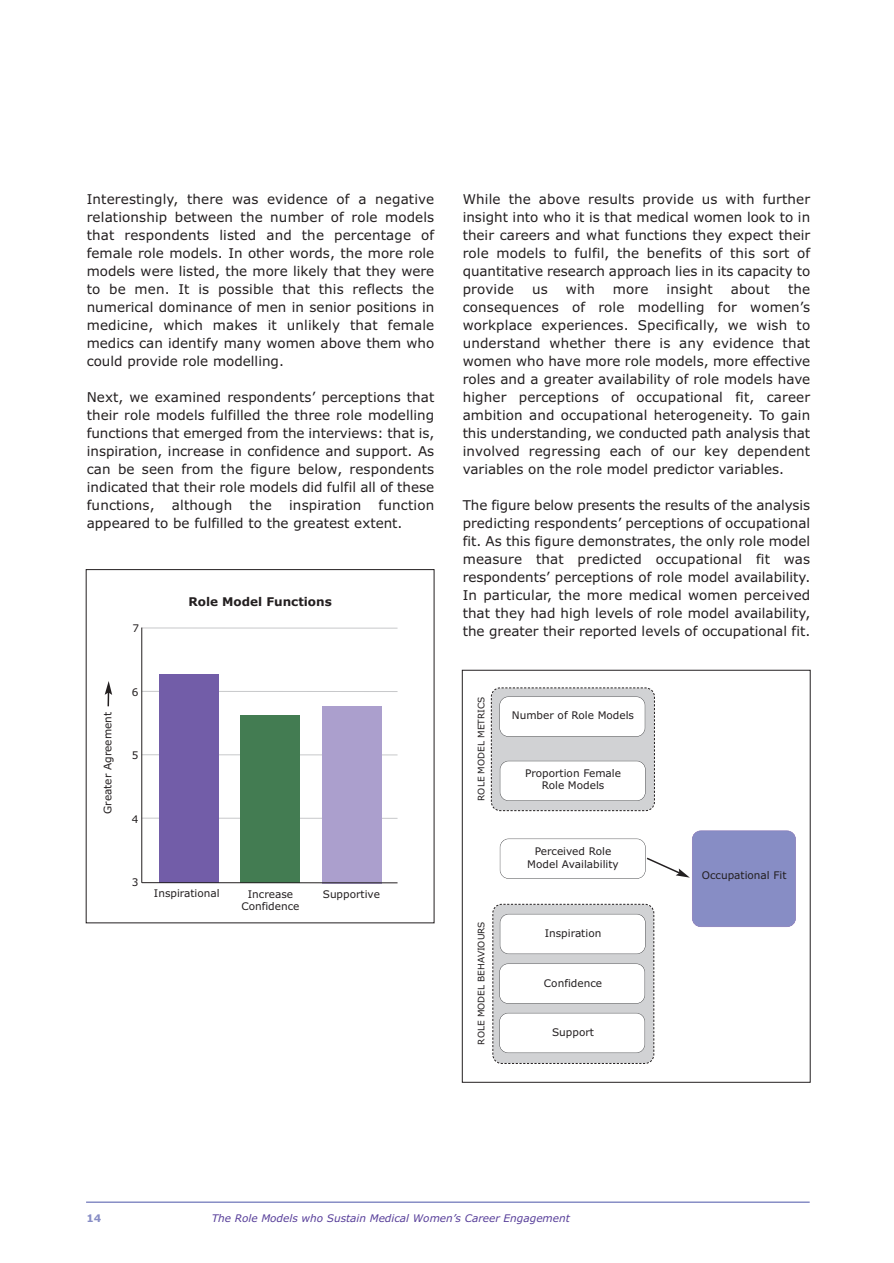
<style>
.page{position:relative;width:894px;height:1263px;background:#fff}
.page>*{position:absolute;margin:0;border:0;box-sizing:border-box;transform-origin:0 0}
.t1{font:13.5px/18px "Verdana";color:#231f20;text-align:justify}
.t2{font:700 12px "Verdana";color:#231f20}
.t3{font:10.5px/12.6px "Verdana";color:#231f20;text-align:center}
.t4{font:italic 10.5px "Verdana";color:#573e99}
.t5{font:700 10.5px "Verdana";color:#878dc5}
.t6{font:9px "Verdana";color:#231f20}
</style>
<div class="page">
<div style="left:692px;top:831px;width:103px;height:95px;background:#878dc5;border-radius:9px"></div>
<div style="left:691px;top:830px;width:104px;height:97px;border:1px solid #725da8;border-radius:9px"></div>
<svg style="left:492px;top:903px;width:162px;height:161px;background:#cbcbcd"></svg>
<svg style="left:490px;top:687px;width:165px;height:124px;background:#cbccce"></svg>
<hr style="left:86px;top:1201px;width:723px;height:2px;background:#878dc5">
<hr style="left:142px;top:817px;width:255px;height:1px;background:#c7c8ca">
<hr style="left:142px;top:754px;width:255px;height:1px;background:#c7c8ca">
<hr style="left:142px;top:691px;width:255px;height:1px;background:#c7c8ca">
<hr style="left:142px;top:627px;width:255px;height:1px;background:#c7c8ca">
<hr style="left:141px;top:627px;width:1px;height:255px;background:#231f20">
<div style="left:159px;top:674px;width:60px;height:208px;background:#725da8"></div>
<div style="left:240px;top:715px;width:60px;height:167px;background:#437c52"></div>
<div style="left:322px;top:706px;width:59px;height:177px;background:#ab9fcd"></div>
<hr style="left:142px;top:882px;width:255px;height:1px;background:#231f20">
<svg style="left:105px;top:681px;width:7px;height:26px"></svg>
<div style="left:462px;top:670px;width:348px;height:412px;border:1px solid #231f20"></div>
<div style="left:499px;top:697px;width:145px;height:39px;background:#fff;border-radius:9px"></div>
<div style="left:499px;top:696px;width:146px;height:40px;border:1px solid #57585a;border-radius:9px"></div>
<div style="left:500px;top:761px;width:145px;height:39px;background:#fff;border-radius:9px"></div>
<div style="left:499px;top:760px;width:146px;height:41px;border:1px solid #57585a;border-radius:9px"></div>
<div style="left:499px;top:838px;width:146px;height:41px;border:1px solid #57585a;border-radius:9px"></div>
<div style="left:500px;top:914px;width:145px;height:39px;background:#fff;border-radius:9px"></div>
<div style="left:499px;top:914px;width:146px;height:40px;border:1px solid #57585a;border-radius:9px"></div>
<div style="left:499px;top:964px;width:145px;height:39px;background:#fff;border-radius:9px"></div>
<div style="left:499px;top:963px;width:146px;height:40px;border:1px solid #57585a;border-radius:9px"></div>
<div style="left:499px;top:1013px;width:145px;height:39px;background:#fff;border-radius:9px"></div>
<div style="left:499px;top:1012px;width:146px;height:41px;border:1px solid #57585a;border-radius:9px"></div>
<svg style="left:645px;top:856px;width:44px;height:21px"></svg>
<p class="t1" style="left:87px;top:191px;width:349px">Interestingly, there was evidence of a negative relationship between the number of role models that respondents listed and the percentage of female role models. In other words, the more role models were listed, the more likely that they were to be men. It is possible that this reflects the numerical dominance of men in senior positions in medicine, which makes it unlikely that female medics can identify many women above them who could provide role modelling.</p>
<p class="t1" style="left:87px;top:389px;width:349px">Next, we examined respondents’ perceptions that their role models fulfilled the three role modelling functions that emerged from the interviews: that is, inspiration, increase in confidence and support. As can be seen from the figure below, respondents indicated that their role models did fulfil all of these functions,</p>
<p class="t1" style="left:87px;top:497px;width:349px;text-indent:292px">function appeared to be fulfilled to the greatest extent.</p>
<p class="t1" style="left:172px;top:497px;width:62px">although</p>
<p class="t1" style="left:249px;top:497px;width:24px">the</p>
<p class="t1" style="left:289px;top:497px;width:74px">inspiration</p>
<p class="t3" style="left:132px;top:623px;width:8px">7</p>
<p class="t2" style="left:188px;top:596px;width:145px">Role Model Functions</p>
<p class="t3" style="left:102px;top:814px;width:103px;rotate:-90deg">Greater Agreement</p>
<p class="t3" style="left:132px;top:686px;width:8px">6</p>
<p class="t3" style="left:132px;top:750px;width:8px">5</p>
<p class="t3" style="left:132px;top:813px;width:8px">4</p>
<p class="t3" style="left:132px;top:876px;width:8px">3</p>
<p class="t3" style="left:154px;top:888px;width:67px">Inspirational</p>
<p class="t3" style="left:241px;top:888px;width:60px">Increase<br>Confidence</p>
<p class="t3" style="left:323px;top:888px;width:59px">Supportive</p>
<p class="t1" style="left:462px;top:191px;width:349px">While the above results provide us with further insight into who it is that medical women look to in their careers and what functions they expect their role models to fulfil, the benefits of this sort of quantitative research approach lies in its capacity to provide</p>
<p class="t1" style="left:462px;top:281px;width:349px;text-indent:325px">the consequences of role modelling for women’s workplace experiences. Specifically, we wish to understand whether there is any evidence that women who have more role models, more effective roles and a greater availability of role models have higher perceptions of occupational fit, career ambition and occupational heterogeneity. To gain this understanding, we conducted path analysis that involved regressing each of our key dependent variables on the role model predictor variables.</p>
<p class="t1" style="left:462px;top:497px;width:349px">The figure below presents the results of the analysis predicting respondents’ perceptions of occupational fit. As this figure demonstrates, the only role model measure that predicted occupational fit was respondents’ perceptions of role model availability.<br>In particular, the more medical women perceived that they had high levels of role model availability, the greater their reported levels of occupational fit.</p>
<p class="t1" style="left:532px;top:281px;width:17px">us</p>
<p class="t1" style="left:565px;top:281px;width:31px">with</p>
<p class="t1" style="left:612px;top:281px;width:37px">more</p>
<p class="t1" style="left:666px;top:281px;width:48px">insight</p>
<p class="t1" style="left:730px;top:281px;width:41px">about</p>
<p class="t6" style="left:477px;top:801px;width:105px;rotate:-90deg">ROLE MODEL METRICS</p>
<p class="t6" style="left:477px;top:1044px;width:125px;rotate:-90deg">ROLE MODEL BEHAVIOURS</p>
<p class="t3" style="left:511px;top:710px;width:124px">Number of Role Models</p>
<p class="t3" style="left:525px;top:767px;width:98px">Proportion Female<br>Role Models</p>
<p class="t3" style="left:527px;top:846px;width:93px">Perceived Role<br>Model Availability</p>
<p class="t3" style="left:544px;top:928px;width:58px">Inspiration</p>
<p class="t3" style="left:544px;top:977px;width:60px">Confidence</p>
<p class="t3" style="left:552px;top:1026px;width:43px">Support</p>
<p class="t3" style="left:701px;top:869px;width:86px">Occupational Fit</p>
<p class="t5" style="left:86px;top:1213px;width:16px">14</p>
<p class="t4" style="left:212px;top:1213px;width:359px">The Role Models who Sustain Medical Women’s Career Engagement</p>
</div>
